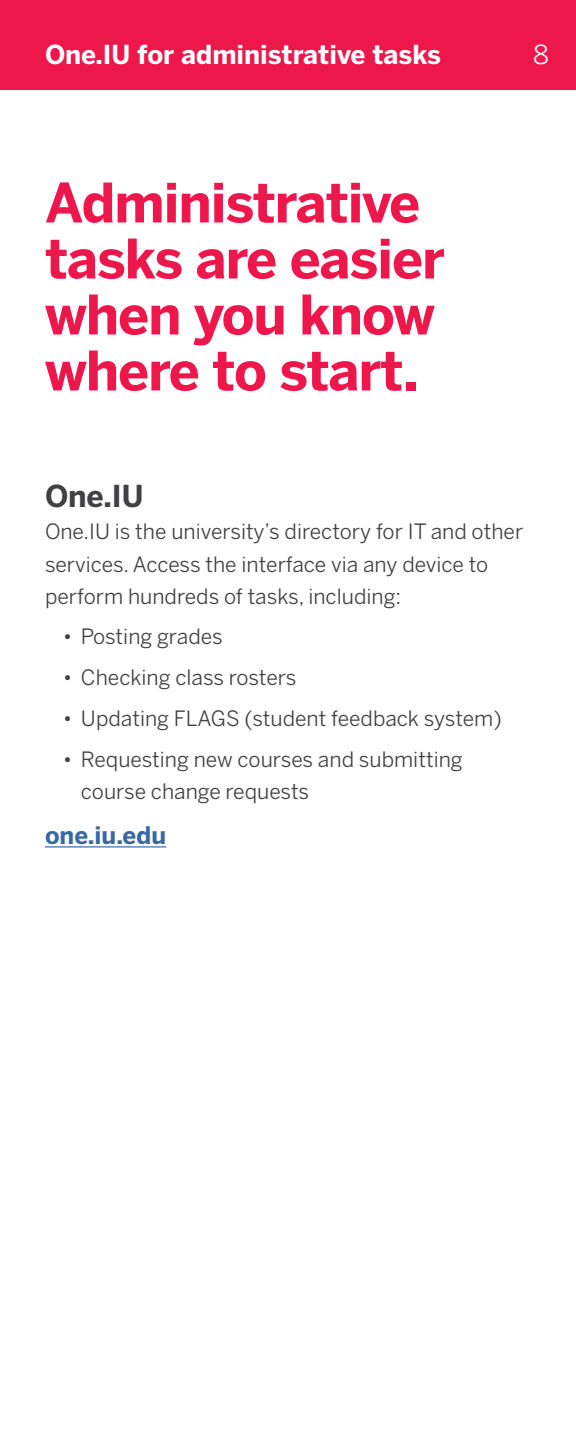
<style>
.page{position:relative;width:576px;height:1440px;background:#fff}
.page>*{position:absolute;margin:0;border:0;box-sizing:border-box;transform-origin:0 0}
.t1{font:700 54px/56px "Benton Sans";letter-spacing:-.02em;color:#ed174c}
.t2{font:700 30px "Benton Sans";color:#414042}
.t3{font:700 26px "Benton Sans";color:#fff}
.t4{font:26px "Benton Sans";color:#fff}
.t5{font:700 24px "Benton Sans";color:#3a68a5}
.t6{font:21px/32px "Benton Sans";color:#414042}
</style>
<div class="page">
<hr style="left:45px;top:846px;width:121px;height:1px;background:#3a68a5">
<div style="left:0;top:0;width:576px;height:90px;background:#ed174c"></div>
<p class="t3" style="left:45px;top:38px;width:398px">One.IU for administrative tasks</p>
<p class="t4" style="left:533px;top:39px;width:17px">8</p>
<h1 class="t1" style="left:45px;top:176px;width:401px">Administrative tasks are easier when you know where to start.</h1>
<h2 class="t2" style="left:45px;top:478px;width:100px">One.IU</h2>
<p class="t6" style="left:45px;top:516px;width:480px">One.IU is the university’s directory for IT and other services. Access the interface via any device to perform hundreds of tasks, including:</p>
<p class="t6" style="left:63px;top:621px;width:161px">• Posting grades</p>
<p class="t6" style="left:63px;top:662px;width:235px">• Checking class rosters</p>
<p class="t6" style="left:63px;top:703px;width:440px">• Updating FLAGS (student feedback system)</p>
<p class="t6" style="left:81px;top:744px;width:383px;text-indent:-18px">• Requesting new courses and submitting course change requests</p>
<p class="t5" style="left:45px;top:821px;width:123px">one.iu.edu</p>
</div>
